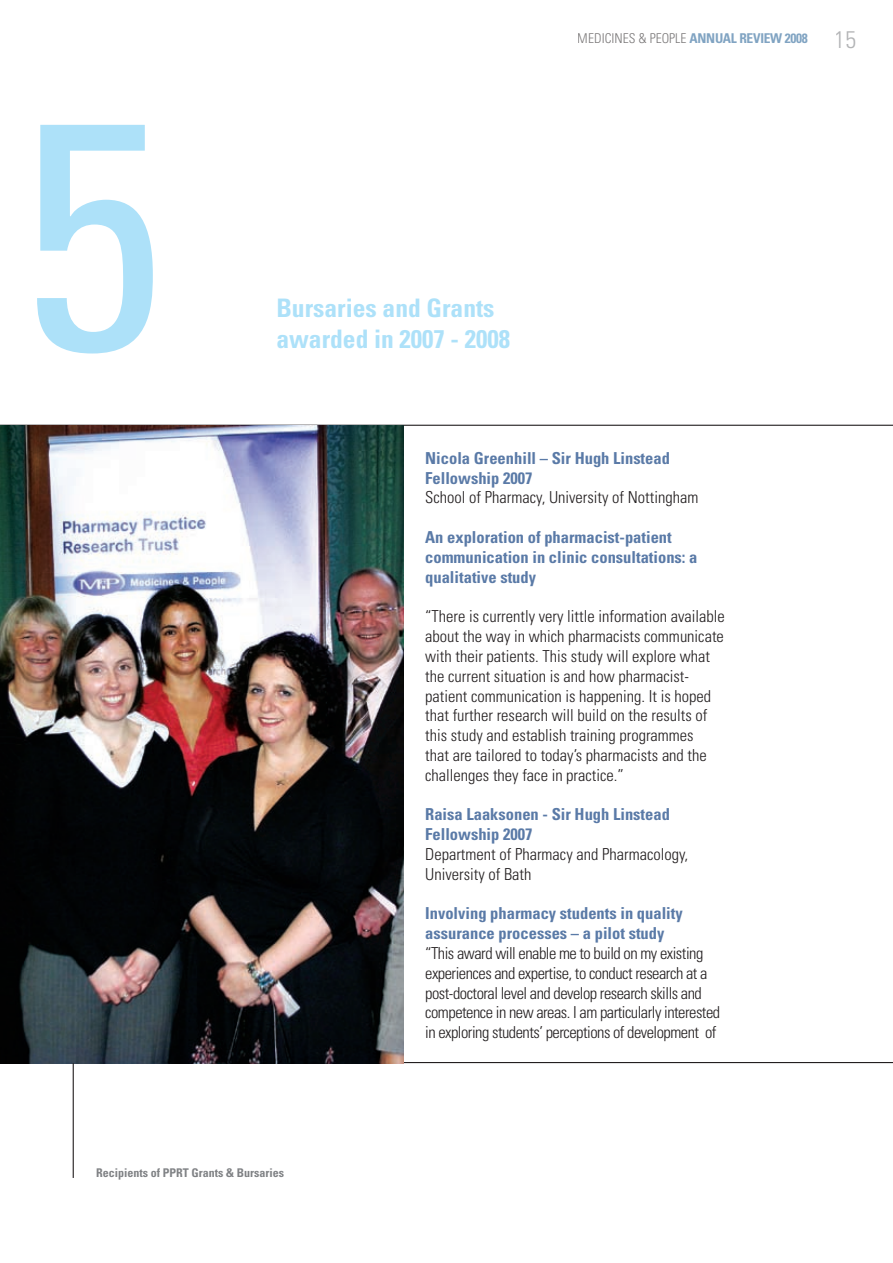
<style>
.page{position:relative;width:893px;height:1263px;background:#fff}
.page>*{position:absolute;margin:0;border:0;box-sizing:border-box;transform-origin:0 0}
.t1{font:condensed 322.5px "Univers LT";color:#ade1f9}
.t2{font:700 condensed 25.5px "Univers LT";color:#ade1f9}
.t3{font:300 condensed 16.5px/19.8px "Univers LT";color:#231f20}
.t4{font:700 condensed 16.5px/19.8px "Univers LT";color:#5a7aa7}
.t5{font:300 condensed 16.5px/19.8px "Univers LT";letter-spacing:-.03em;color:#231f20}
.t6{font:300 condensed 13.5px "Univers LT";color:#231f20}
.t7{font:700 condensed 12px "Univers LT";color:#808285}
.s1{font-weight:700;color:#2c679a}
.s2{font-size:24px;color:#808285}
</style>
<div class="page">
<hr style="left:0;top:425px;width:893px;height:1px;background:#231f20">
<hr style="left:0;top:1062px;width:893px;height:1px;background:#231f20">
<img style="left:0;top:425px;width:404px;height:638px">
<hr style="left:73px;top:1063px;width:1px;height:115px;background:#231f20">
<h1 class="t1" style="left:21px;top:30px;width:145px">5</h1>
<p class="t6" style="left:578px;top:30px;width:280px">MEDICINES &amp; PEOPLE <span class="s1">ANNUAL REVIEW 2008</span> <span class="s2">15</span></p>
<h2 class="t2" style="left:276px;top:293px;width:220px">Bursaries and Grants</h2>
<h2 class="t2" style="left:276px;top:323px;width:235px">awarded in 2007 - 2008</h2>
<p class="t4" style="left:425px;top:448px;width:246px">Nicola Greenhill – Sir Hugh Linstead<br>Fellowship 2007</p>
<p class="t3" style="left:425px;top:488px;width:275px">School of Pharmacy, University of Nottingham</p>
<p class="t4" style="left:425px;top:527px;width:274px">An exploration of pharmacist-patient communication in clinic consultations: a qualitative study</p>
<p class="t3" style="left:425px;top:607px;width:301px">“There is currently very little information available about the way in which pharmacists communicate with their patients. This study will explore what the current situation is and how pharmacist&shy;patient communication is happening. It is hoped that further research will build on the results of this study and establish training programmes<br>that are tailored to today’s pharmacists and the challenges they face in practice.”</p>
<p class="t4" style="left:425px;top:804px;width:246px">Raisa Laaksonen - Sir Hugh Linstead<br>Fellowship 2007</p>
<p class="t3" style="left:425px;top:844px;width:265px">Department of Pharmacy and Pharmacology,<br>University of Bath</p>
<p class="t4" style="left:425px;top:903px;width:259px">Involving pharmacy students in quality assurance processes – a pilot study</p>
<p class="t5" style="left:425px;top:943px;width:296px">“This award will enable me to build on my existing experiences and expertise, to conduct research at a post-doctoral level and develop research skills and competence in new areas. I am particularly interested in exploring students’ perceptions of development of</p>
<p class="t7" style="left:96px;top:1166px;width:189px">Recipients of PPRT Grants &amp; Bursaries</p>
</div>
